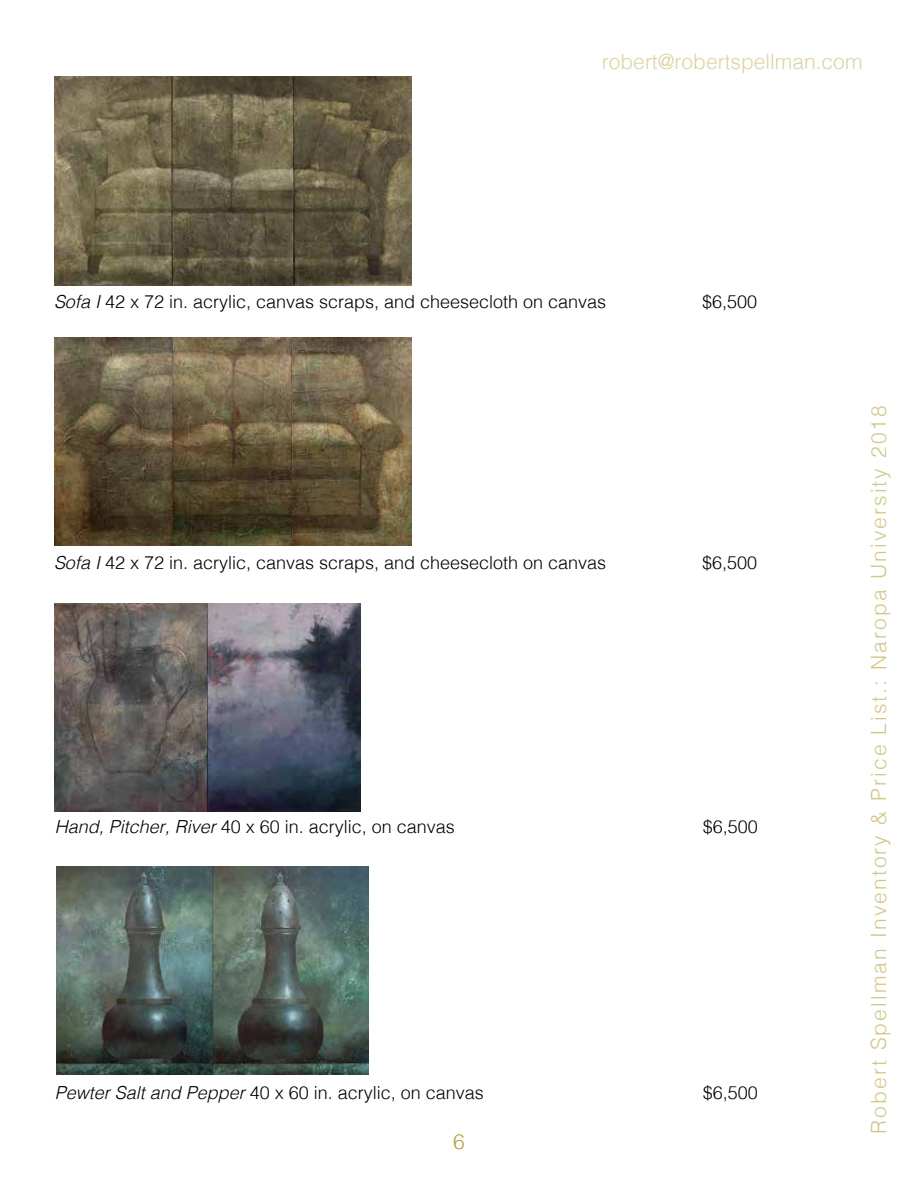
<style>
.page{position:relative;width:918px;height:1188px;background:#fff}
.page>*{position:absolute;margin:0;border:0;box-sizing:border-box;transform-origin:0 0}
.t1{font:300 21px "Helvetica";letter-spacing:.1em;color:#d1c788}
.t2{font:300 21px "Helvetica";color:#dbd3a1}
.t3{font:300 21px "Helvetica";color:#b3a138}
.t4{font:300 18px "Helvetica";color:#000}
.s1{font-style:italic}
</style>
<div class="page">
<img style="left:54px;top:76px;width:357px;height:210px">
<img style="left:55px;top:338px;width:357px;height:208px">
<img style="left:55px;top:604px;width:305px;height:208px">
<img style="left:56px;top:866px;width:313px;height:208px">
<p class="t2" style="left:602px;top:44px;width:262px">robert@robertspellman.com</p>
<p class="t4" style="left:54px;top:286px;width:554px"><span class="s1">Sofa I</span> 42 x 72 in. acrylic, canvas scraps, and cheesecloth on canvas</p>
<p class="t4" style="left:702px;top:286px;width:57px">$6,500</p>
<p class="t4" style="left:54px;top:547px;width:554px"><span class="s1">Sofa I</span> 42 x 72 in. acrylic, canvas scraps, and cheesecloth on canvas</p>
<p class="t4" style="left:702px;top:547px;width:57px">$6,500</p>
<p class="t4" style="left:55px;top:812px;width:402px"><span class="s1">Hand, Pitcher, River</span> 40 x 60 in. acrylic, on canvas</p>
<p class="t4" style="left:703px;top:812px;width:57px">$6,500</p>
<p class="t4" style="left:55px;top:1077px;width:431px"><span class="s1">Pewter Salt and Pepper</span> 40 x 60 in. acrylic, on canvas</p>
<p class="t4" style="left:703px;top:1077px;width:57px">$6,500</p>
<p class="t3" style="left:453px;top:1124px;width:13px">6</p>
<p class="t1" style="left:861px;top:1134px;width:730px;rotate:-90deg">Robert Spellman Inventory &amp; Price List.: Naropa University 2018</p>
</div>
